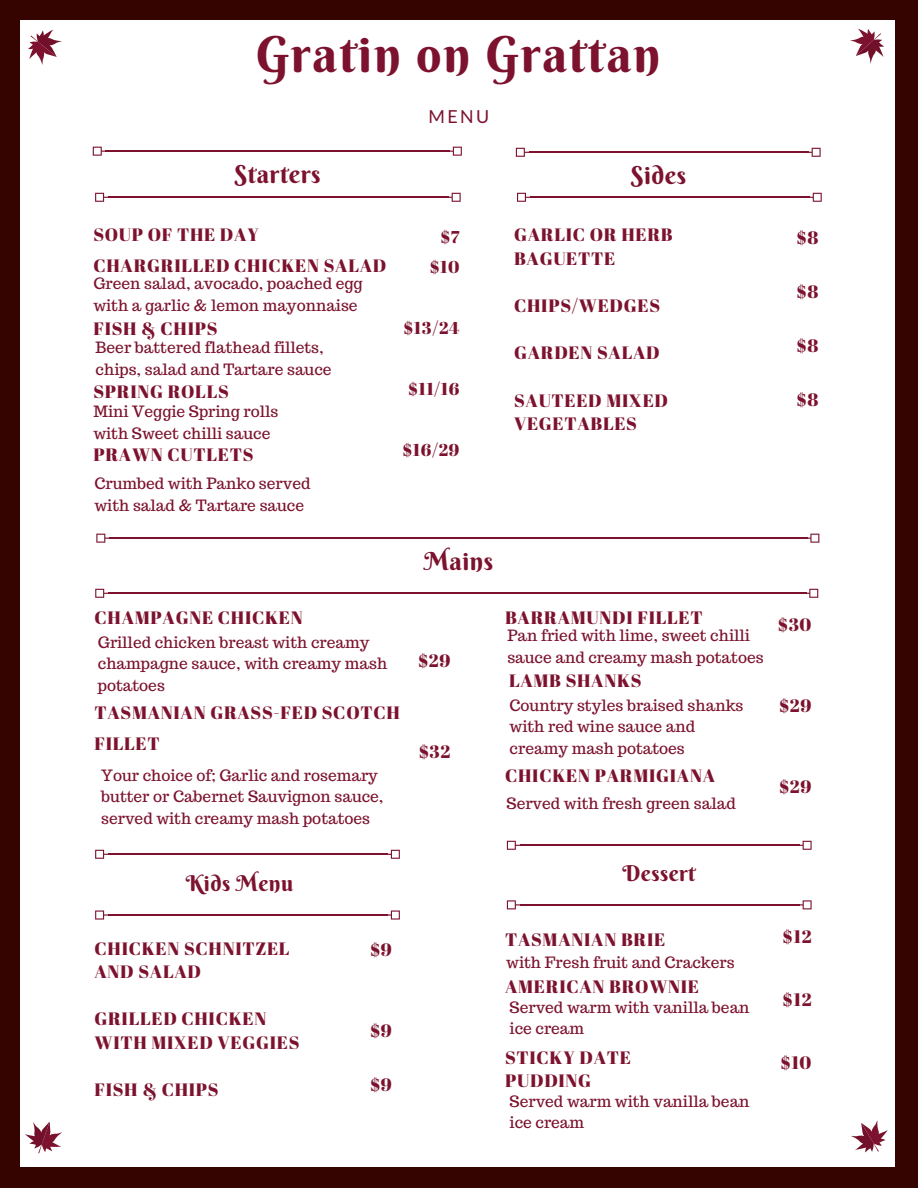
<style>
.page{position:relative;width:918px;height:1188px;background:#350400}
.page>*{position:absolute;margin:0;border:0;box-sizing:border-box;transform-origin:0 0}
.t1{font:49.8px "Berkshire Swash";letter-spacing:.04em;color:#7c122e}
.t2{font:24.9px "Berkshire Swash";letter-spacing:.02em;color:#7c122e}
.t3{font:21.75px "Berkshire Swash";letter-spacing:.02em;color:#7c122e}
.t4{font:17.85px/23.7px "Abril Fatface";letter-spacing:.04em;color:#7c122e}
.t5{font:17.85px "Lato";color:#7c122e}
.t6{font:17.1px/30.3px "Abril Fatface";letter-spacing:.04em;color:#7c122e;text-align:right}
.t7{font:15.6px/21.3px "Trocchi";color:#7c122e}
</style>
<div class="page">
<div style="left:20px;top:20px;width:874px;height:1147px;background:#fff"></div>
<hr style="left:108px;top:197px;width:341px;height:1px;background:#7c122e">
<svg style="left:448px;top:193px;width:13px;height:9px"></svg>
<svg style="left:95px;top:193px;width:14px;height:9px"></svg>
<hr style="left:106px;top:151px;width:344px;height:1px;background:#7c122e">
<svg style="left:449px;top:147px;width:13px;height:9px"></svg>
<svg style="left:93px;top:147px;width:13px;height:9px"></svg>
<hr style="left:108px;top:593px;width:698px;height:1px;background:#7c122e">
<svg style="left:806px;top:589px;width:12px;height:9px"></svg>
<svg style="left:95px;top:589px;width:14px;height:9px"></svg>
<hr style="left:109px;top:538px;width:698px;height:1px;background:#7c122e">
<svg style="left:807px;top:534px;width:12px;height:9px"></svg>
<svg style="left:96px;top:534px;width:14px;height:9px"></svg>
<hr style="left:108px;top:914px;width:280px;height:2px;background:#7c122e">
<svg style="left:388px;top:911px;width:12px;height:9px"></svg>
<svg style="left:95px;top:911px;width:13px;height:9px"></svg>
<hr style="left:108px;top:854px;width:280px;height:1px;background:#7c122e">
<svg style="left:388px;top:850px;width:12px;height:9px"></svg>
<svg style="left:95px;top:850px;width:14px;height:9px"></svg>
<hr style="left:520px;top:904px;width:280px;height:1px;background:#7c122e">
<svg style="left:799px;top:900px;width:13px;height:9px"></svg>
<svg style="left:507px;top:900px;width:13px;height:9px"></svg>
<hr style="left:520px;top:845px;width:280px;height:1px;background:#7c122e">
<svg style="left:799px;top:841px;width:13px;height:9px"></svg>
<svg style="left:507px;top:841px;width:13px;height:9px"></svg>
<hr style="left:530px;top:197px;width:280px;height:1px;background:#7c122e">
<svg style="left:809px;top:193px;width:13px;height:9px"></svg>
<svg style="left:517px;top:193px;width:13px;height:9px"></svg>
<hr style="left:529px;top:152px;width:280px;height:1px;background:#7c122e">
<svg style="left:808px;top:148px;width:13px;height:9px"></svg>
<svg style="left:516px;top:148px;width:13px;height:9px"></svg>
<svg style="left:25px;top:1121px;width:37px;height:33px"></svg>
<svg style="left:851px;top:1120px;width:37px;height:33px"></svg>
<svg style="left:28px;top:29px;width:34px;height:36px"></svg>
<svg style="left:850px;top:28px;width:34px;height:36px"></svg>
<h1 class="t1" style="left:256px;top:23px;width:406px">Gratin on Grattan</h1>
<p class="t5" style="left:428px;top:105px;width:62px">MENU</p>
<h2 class="t2" style="left:235px;top:158px;width:88px">Starters</h2>
<h2 class="t2" style="left:631px;top:159px;width:57px">Sides</h2>
<p class="t4" style="left:93px;top:218px;width:295px;line-height:31.5px">SOUP OF THE DAY<br>CHARGRILLED CHICKEN SALAD</p>
<p class="t7" style="left:93px;top:273px;width:271px">Green salad, avocado, poached egg with a garlic &amp; lemon mayonnaise</p>
<p class="t7" style="left:96px;top:337px;width:237px">Beer battered flathead fillets, chips, salad and Tartare sauce</p>
<p class="t7" style="left:93px;top:401px;width:187px">Mini Veggie Spring rolls with Sweet chilli sauce</p>
<p class="t7" style="left:94px;top:473px;width:217px">Crumbed with Panko served with salad &amp; Tartare sauce</p>
<p class="t4" style="left:93px;top:317px;width:126px">FISH &amp; CHIPS</p>
<p class="t4" style="left:93px;top:380px;width:137px">SPRING ROLLS</p>
<p class="t4" style="left:93px;top:443px;width:162px">PRAWN CUTLETS</p>
<p class="t6" style="left:430px;top:221px;width:31px">$7 $10</p>
<p class="t6" style="left:404px;top:313px;width:57px">$13/24</p>
<p class="t6" style="left:408px;top:373px;width:53px">$11/16</p>
<p class="t6" style="left:403px;top:434px;width:58px">$16/29</p>
<h2 class="t2" style="left:424px;top:545px;width:71px">Mains</h2>
<p class="t4" style="left:514px;top:223px;width:160px">GARLIC OR HERB<br>BAGUETTE</p>
<p class="t4" style="left:514px;top:293px;width:147px">CHIPS/WEDGES</p>
<p class="t4" style="left:514px;top:341px;width:147px">GARDEN SALAD</p>
<p class="t4" style="left:514px;top:388px;width:155px">SAUTEED MIXED<br>VEGETABLES</p>
<p class="t4" style="left:94px;top:606px;width:210px">CHAMPAGNE CHICKEN</p>
<p class="t7" style="left:98px;top:632px;width:291px">Grilled chicken breast with creamy champagne sauce, with creamy mash potatoes</p>
<p class="t4" style="left:94px;top:696px;width:307px;line-height:31.5px">TASMANIAN GRASS-FED SCOTCH<br>FILLET</p>
<p class="t7" style="left:101px;top:764px;width:284px">Your choice of; Garlic and rosemary butter or Cabernet Sauvignon sauce, served with creamy mash potatoes</p>
<h3 class="t3" style="left:186px;top:870px;width:109px">Kids Menu</h3>
<p class="t4" style="left:94px;top:936px;width:197px">CHICKEN SCHNITZEL<br>AND SALAD</p>
<p class="t4" style="left:94px;top:1007px;width:206px">GRILLED CHICKEN<br>WITH MIXED VEGGIES</p>
<p class="t4" style="left:94px;top:1078px;width:126px">FISH &amp; CHIPS</p>
<p class="t4" style="left:370px;top:937px;width:23px">$9</p>
<p class="t4" style="left:370px;top:1018px;width:23px">$9</p>
<p class="t4" style="left:370px;top:1072px;width:23px">$9</p>
<p class="t4" style="left:418px;top:648px;width:34px">$29</p>
<p class="t4" style="left:419px;top:739px;width:33px">$32</p>
<p class="t4" style="left:505px;top:606px;width:199px">BARRAMUNDI FILLET</p>
<p class="t7" style="left:507px;top:625px;width:258px">Pan fried with lime, sweet chilli sauce and creamy mash potatoes</p>
<p class="t7" style="left:510px;top:695px;width:235px">Country styles braised shanks with red wine sauce and creamy mash potatoes</p>
<p class="t7" style="left:507px;top:792px;width:231px">Served with fresh green salad</p>
<p class="t4" style="left:509px;top:669px;width:134px">LAMB SHANKS</p>
<p class="t4" style="left:505px;top:763px;width:212px">CHICKEN PARMIGIANA</p>
<h3 class="t3" style="left:622px;top:860px;width:75px">Dessert</h3>
<p class="t4" style="left:505px;top:927px;width:162px">TASMANIAN BRIE</p>
<p class="t4" style="left:505px;top:974px;width:196px">AMERICAN BROWNIE</p>
<p class="t7" style="left:506px;top:951px;width:230px">with Fresh fruit and Crackers</p>
<p class="t7" style="left:510px;top:996px;width:242px">Served warm with vanilla bean ice cream</p>
<p class="t4" style="left:505px;top:1045px;width:127px">STICKY DATE<br>PUDDING</p>
<p class="t7" style="left:510px;top:1091px;width:242px">Served warm with vanilla bean ice cream</p>
<p class="t4" style="left:797px;top:225px;width:23px">$8</p>
<p class="t4" style="left:797px;top:279px;width:23px">$8</p>
<p class="t4" style="left:797px;top:333px;width:23px">$8</p>
<p class="t4" style="left:797px;top:387px;width:23px">$8</p>
<p class="t4" style="left:778px;top:612px;width:35px">$30</p>
<p class="t4" style="left:779px;top:693px;width:34px">$29</p>
<p class="t4" style="left:779px;top:774px;width:34px">$29</p>
<p class="t4" style="left:783px;top:924px;width:31px">$12</p>
<p class="t4" style="left:783px;top:987px;width:31px">$12</p>
<p class="t4" style="left:781px;top:1050px;width:33px">$10</p>
</div>
